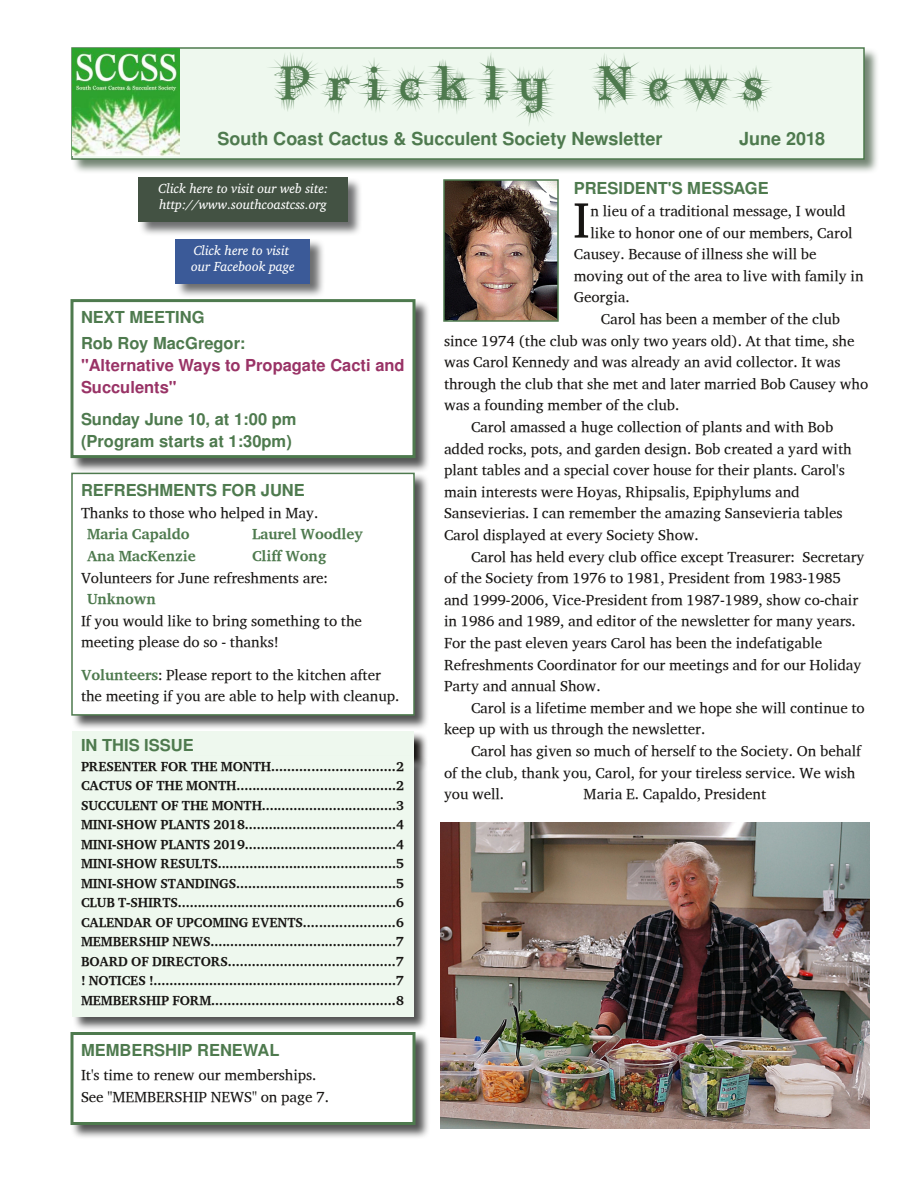
<style>
.page{position:relative;width:918px;height:1188px;background:#fff}
.page>*{position:absolute;margin:0;border:0;box-sizing:border-box;transform-origin:0 0}
.t1{font:50.85px "Apparatus SIL";color:#171513}
.t2{font:42px "Mary Janede Groot";color:#4e7a4e}
.t3{font:700 18px "Nimbus San L";color:#4e7a4e}
.t4{font:700 16.5px/26.1px "Nimbus San L";color:#4e7a4e}
.t5{font:700 16.5px/21.6px "Nimbus San L";color:#936}
.t6{font:15px/21.6px "Apparatus SIL";letter-spacing:-.005em;color:#171513}
.t7{font:15px "Apparatus SIL Bold";letter-spacing:-.005em;color:#4e7a4e}
.t8{font:13.5px/19.5px "Apparatus SIL Bold";letter-spacing:-.005em;color:#171513;text-align:justify}
.t9{font:13.5px/16.5px "Apparatus SIL Italic";letter-spacing:-.005em;color:#fff}
.s1{font-family:"Apparatus SIL Bold";color:#4e7a4e}
</style>
<div class="page">
<img style="left:74px;top:50px;width:803px;height:122px">
<div style="left:72px;top:48px;width:792px;height:111px;background:#eef8ee"></div>
<div style="left:71px;top:47px;width:794px;height:113px;border:2px solid #4e7a4e"></div>
<img style="left:72px;top:48px;width:108px;height:108px">
<img style="left:414px;top:733px;width:13px;height:23px">
<div style="left:72px;top:732px;width:342px;height:25px;background:#eef8ee"></div>
<img style="left:75px;top:756px;width:352px;height:273px">
<div style="left:72px;top:756px;width:342px;height:261px;background:#eef8ee"></div>
<img style="left:141px;top:180px;width:219px;height:54px">
<div style="left:138px;top:177px;width:210px;height:45px;background:#435243"></div>
<img style="left:71px;top:302px;width:357px;height:426px">
<div style="left:72px;top:301px;width:342px;height:156px;background:#fff"></div>
<div style="left:70px;top:299px;width:346px;height:159px;border:3px solid #4e7a4e"></div>
<img style="left:178px;top:241px;width:145px;height:55px">
<div style="left:176px;top:239px;width:134px;height:45px;background:#3b5a98"></div>
<img style="left:446px;top:182px;width:110px;height:137px">
<div style="left:443px;top:179px;width:116px;height:143px;border:2px solid #4e7a4e"></div>
<div style="left:72px;top:473px;width:342px;height:242px;background:#fff"></div>
<div style="left:71px;top:473px;width:344px;height:243px;border:2px solid #4e7a4e"></div>
<img style="left:440px;top:823px;width:430px;height:305px">
<img style="left:73px;top:1035px;width:355px;height:103px">
<div style="left:72px;top:1034px;width:342px;height:90px;background:#fff"></div>
<div style="left:70px;top:1032px;width:346px;height:93px;border:3px solid #4e7a4e"></div>
<h2 class="t2" style="left:280px;top:60px;width:506px">Pr i ckl y N ews</h2>
<p class="t3" style="left:218px;top:132px;width:447px">South Coast Cactus &amp; Succulent Society Newsletter</p>
<p class="t3" style="left:739px;top:132px;width:88px">June 2018</p>
<p class="t9" style="left:158px;top:181px;width:171px">Click here to visit our web site: http://www.southcoastcss.org</p>
<p class="t9" style="left:191px;top:242px;width:105px">Click here to visit our Facebook page</p>
<p class="t4" style="left:81px;top:306px;width:166px">NEXT MEETING<br>Rob Roy MacGregor:</p>
<p class="t5" style="left:81px;top:356px;width:325px">"Alternative Ways to Propagate Cacti and<br>Succulents"</p>
<p class="t4" style="left:81px;top:410px;width:217px;line-height:21.6px">Sunday June 10, at 1:00 pm (Program starts at 1:30pm)</p>
<p class="t4" style="left:81px;top:479px;width:225px">REFRESHMENTS FOR JUNE</p>
<p class="t6" style="left:81px;top:502px;width:239px">Thanks to those who helped in May.</p>
<p class="t7" style="left:87px;top:527px;width:104px">Maria Capaldo</p>
<p class="t7" style="left:252px;top:527px;width:112px">Laurel Woodley</p>
<p class="t7" style="left:87px;top:548px;width:110px">Ana MacKenzie</p>
<p class="t7" style="left:252px;top:548px;width:76px">Cliff Wong</p>
<p class="t6" style="left:81px;top:567px;width:248px">Volunteers for June refreshments are:</p>
<p class="t7" style="left:87px;top:592px;width:70px">Unknown</p>
<p class="t6" style="left:81px;top:610px;width:283px">If you would like to bring something to the meeting please do so - thanks!</p>
<p class="t6" style="left:81px;top:664px;width:320px"><span class="s1">Volunteers</span>: Please report to the kitchen after the meeting if you are able to help with cleanup.</p>
<p class="t4" style="left:81px;top:734px;width:114px">IN THIS ISSUE</p>
<p class="t8" style="left:81px;top:757px;width:324px">PRESENTER FOR THE MONTH...............................2<br>CACTUS OF THE MONTH........................................2<br>SUCCULENT OF THE MONTH..................................3<br>MINI-SHOW PLANTS 2018......................................4<br>MINI-SHOW PLANTS 2019......................................4<br>MINI-SHOW RESULTS.............................................5<br>MINI-SHOW STANDINGS........................................5<br>CLUB T-SHIRTS.......................................................6<br>CALENDAR OF UPCOMING EVENTS.......................6<br>MEMBERSHIP NEWS...............................................7<br>BOARD OF DIRECTORS..........................................7 ! NOTICES !.............................................................7<br>MEMBERSHIP FORM..............................................8</p>
<p class="t4" style="left:81px;top:1039px;width:200px">MEMBERSHIP RENEWAL</p>
<p class="t6" style="left:81px;top:1065px;width:249px">It's time to renew our memberships.<br>See "MEMBERSHIP NEWS" on page 7.</p>
<p class="t4" style="left:574px;top:177px;width:197px">PRESIDENT'S MESSAGE</p>
<h1 class="t1" style="left:573px;top:195px;width:18px">I</h1>
<p class="t6" style="left:591px;top:201px;width:257px">n lieu of a traditional message, I would</p>
<p class="t6" style="left:591px;top:222px;width:264px">like to honor one of our members, Carol</p>
<p class="t6" style="left:574px;top:244px;width:244px">Causey. Because of illness she will be</p>
<p class="t6" style="left:574px;top:265px;width:291px">moving out of the area to live with family in</p>
<p class="t6" style="left:574px;top:287px;width:57px">Georgia.</p>
<p class="t6" style="left:601px;top:309px;width:241px">Carol has been a member of the club</p>
<p class="t6" style="left:444px;top:330px;width:412px">since 1974 (the club was only two years old). At that time, she</p>
<p class="t6" style="left:444px;top:352px;width:398px">was Carol Kennedy and was already an avid collector. It was</p>
<p class="t6" style="left:444px;top:373px;width:426px">through the club that she met and later married Bob Causey who</p>
<p class="t6" style="left:444px;top:395px;width:237px">was a founding member of the club.</p>
<p class="t6" style="left:471px;top:417px;width:364px">Carol amassed a huge collection of plants and with Bob</p>
<p class="t6" style="left:444px;top:438px;width:409px">added rocks, pots, and garden design. Bob created a yard with</p>
<p class="t6" style="left:444px;top:460px;width:402px">plant tables and a special cover house for their plants. Carol's</p>
<p class="t6" style="left:444px;top:481px;width:357px">main interests were Hoyas, Rhipsalis, Epiphylums and</p>
<p class="t6" style="left:444px;top:503px;width:400px">Sansevierias. I can remember the amazing Sansevieria tables</p>
<p class="t6" style="left:444px;top:525px;width:256px">Carol displayed at every Society Show.</p>
<p class="t6" style="left:471px;top:546px;width:395px">Carol has held every club office except Treasurer: Secretary</p>
<p class="t6" style="left:444px;top:568px;width:399px">of the Society from 1976 to 1981, President from 1983-1985</p>
<p class="t6" style="left:444px;top:589px;width:416px">and 1999-2006, Vice-President from 1987-1989, show co-chair</p>
<p class="t6" style="left:444px;top:611px;width:413px">in 1986 and 1989, and editor of the newsletter for many years.</p>
<p class="t6" style="left:444px;top:633px;width:380px">For the past eleven years Carol has been the indefatigable</p>
<p class="t6" style="left:444px;top:654px;width:419px">Refreshments Coordinator for our meetings and for our Holiday</p>
<p class="t6" style="left:444px;top:676px;width:158px">Party and annual Show.</p>
<p class="t6" style="left:471px;top:697px;width:395px">Carol is a lifetime member and we hope she will continue to</p>
<p class="t6" style="left:444px;top:719px;width:263px">keep up with us through the newsletter.</p>
<p class="t6" style="left:471px;top:741px;width:392px">Carol has given so much of herself to the Society. On behalf</p>
<p class="t6" style="left:444px;top:762px;width:413px">of the club, thank you, Carol, for your tireless service. We wish</p>
<p class="t6" style="left:444px;top:784px;width:62px">you well.</p>
<p class="t6" style="left:584px;top:784px;width:184px">Maria E. Capaldo, President</p>
</div>
